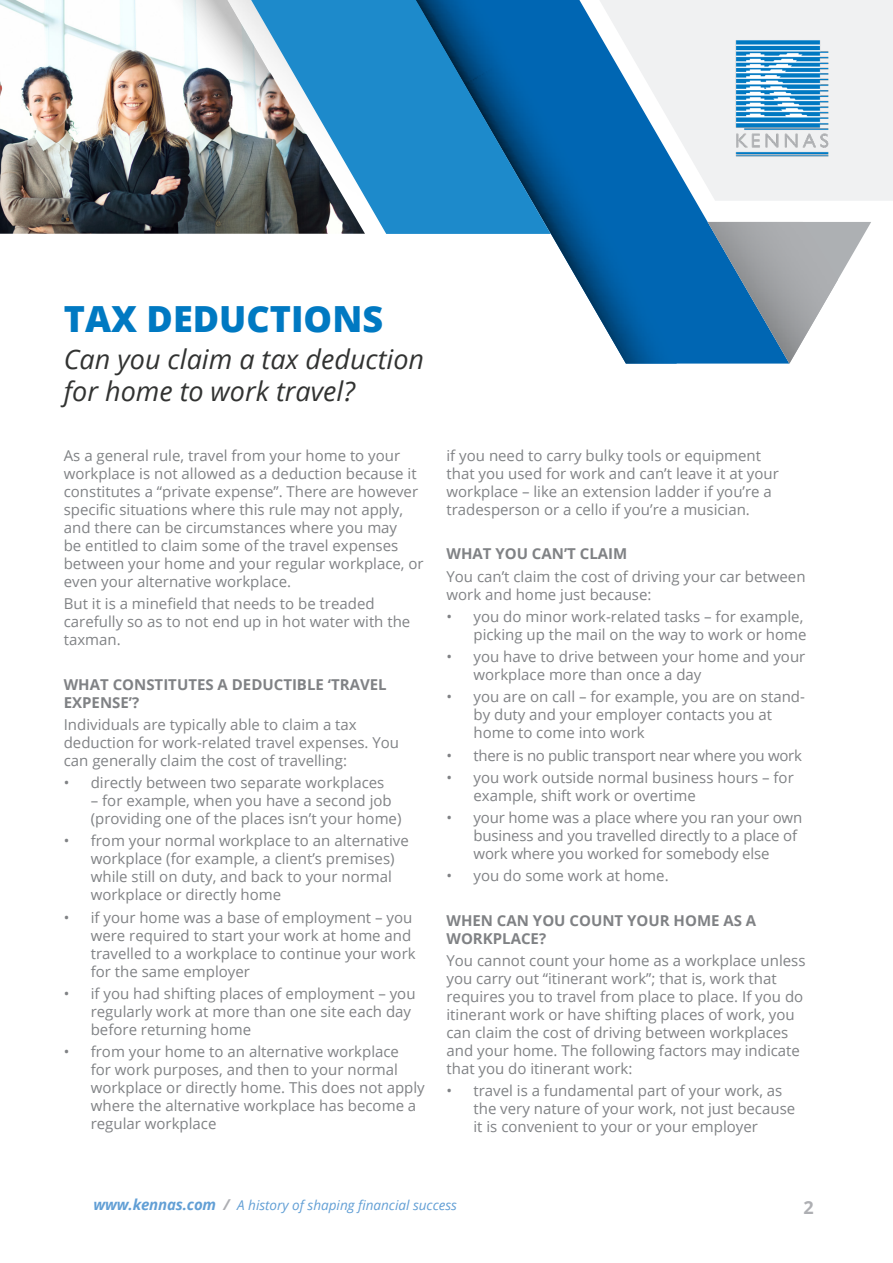
<style>
.page{position:relative;width:893px;height:1263px;background:#fff}
.page>*{position:absolute;margin:0;border:0;box-sizing:border-box;transform-origin:0 0}
.t1{font:800 36px "Open Sans";color:#0079c2}
.t2{font:italic 27px/32.4px "Open Sans";color:#323332}
.t3{font:700 18px "Open Sans";color:#aeafb3}
.Body_Copy{font:15px/18px "Open Sans";color:#808285}
.Body_Copy-2{font:700 15px/18px "Open Sans";color:#808285}
.Body_Copy-3{font:15px "Open Sans";letter-spacing:-.02em;color:#808285}
.t4{font:italic 13.5px "Open Sans";color:#629fd5}
.s1{font-weight:700;font-size:15px}
.s2{font-weight:700;font-size:15px;color:#aeafb3}
</style>
<div class="page">
<div style="left:789px;top:0;width:104px;height:201px;background:#f0f1f2"></div>
<svg style="left:677px;top:0;width:112px;height:364px;fill:#f0f1f2"></svg>
<div style="left:365px;top:0;width:43px;height:234px;background:#1d8acb"></div>
<svg style="left:838px;top:222px;width:33px;height:57px"></svg>
<img style="left:408px;top:0;width:269px;height:364px">
<img style="left:365px;top:211px;width:22px;height:22px">
<img style="left:708px;top:222px;width:130px;height:142px">
<img style="left:420px;top:7px;width:130px;height:225px">
<img style="left:735px;top:37px;width:95px;height:121px">
<img style="left:0;top:0;width:365px;height:234px">
<img style="left:161px;top:0;width:189px;height:211px">
<p class="t1" style="left:64px;top:292px;width:321px">TAX DEDUCTIONS</p>
<p class="t2" style="left:64px;top:342px;width:362px">Can you claim a tax deduction for home to work travel?</p>
<p class="Body_Copy" style="left:64px;top:446px;width:361px">As a general rule, travel from your home to your workplace is not allowed as a deduction because it constitutes a “private expense”. There are however specific situations where this rule may not apply, and there can be circumstances where you may<br>be entitled to claim some of the travel expenses between your home and your regular workplace, or even your alternative workplace.</p>
<p class="Body_Copy" style="left:64px;top:594px;width:348px">But it is a minefield that needs to be treaded carefully so as to not end up in hot water with the taxman.</p>
<p class="Body_Copy-2" style="left:64px;top:675px;width:324px">WHAT CONSTITUTES A DEDUCTIBLE ‘TRAVEL<br>EXPENSE’?</p>
<p class="Body_Copy" style="left:64px;top:715px;width:337px">Individuals are typically able to claim a tax deduction for work-related travel expenses. You can generally claim the cost of travelling:</p>
<p class="Body_Copy" style="left:64px;top:773px;width:322px">• directly between two separate workplaces</p>
<p class="Body_Copy" style="left:91px;top:791px;width:312px">– for example, when you have a second job (providing one of the places isn’t your home)</p>
<p class="Body_Copy" style="left:91px;top:831px;width:320px;text-indent:-27px">• from your normal workplace to an alternative workplace (for example, a client’s premises) while still on duty, and back to your normal workplace or directly home</p>
<p class="Body_Copy" style="left:91px;top:908px;width:326px;text-indent:-27px">• if your home was a base of employment – you were required to start your work at home and travelled to a workplace to continue your work for the same employer</p>
<p class="Body_Copy" style="left:91px;top:984px;width:326px;text-indent:-27px">• if you had shifting places of employment – you regularly work at more than one site each day before returning home</p>
<p class="Body_Copy" style="left:91px;top:1042px;width:335px;text-indent:-27px">• from your home to an alternative workplace<br>for work purposes, and then to your normal workplace or directly home. This does not apply where the alternative workplace has become a regular workplace</p>
<p class="Body_Copy" style="left:446px;top:446px;width:334px">if you need to carry bulky tools or equipment that you used for work and can’t leave it at your workplace – like an extension ladder if you’re a tradesperson or a cello if you’re a musician.</p>
<p class="Body_Copy-2" style="left:446px;top:544px;width:182px">WHAT YOU CAN’T CLAIM</p>
<p class="Body_Copy" style="left:446px;top:567px;width:361px">You can’t claim the cost of driving your car between work and home just because:</p>
<p class="Body_Copy" style="left:446px;top:607px;width:362px;text-align:right">• you do minor work-related tasks – for example, picking up the mail on the way to work or home</p>
<p class="Body_Copy" style="left:473px;top:647px;width:333px;text-indent:-27px">• you have to drive between your home and your workplace more than once a day</p>
<p class="Body_Copy" style="left:473px;top:687px;width:333px;text-indent:-27px">• you are on call – for example, you are on stand&shy;by duty and your employer contacts you at home to come into work</p>
<p class="Body_Copy-3" style="left:446px;top:745px;width:357px">• there is no public transport near where you work</p>
<p class="Body_Copy" style="left:473px;top:768px;width:322px;text-indent:-27px">• you work outside normal business hours – for example, shift work or overtime</p>
<p class="Body_Copy" style="left:473px;top:808px;width:330px;text-indent:-27px">• your home was a place where you ran your own business and you travelled directly to a place of work where you worked for somebody else</p>
<p class="Body_Copy" style="left:446px;top:866px;width:224px">• you do some work at home.</p>
<p class="Body_Copy-2" style="left:446px;top:911px;width:311px">WHEN CAN YOU COUNT YOUR HOME AS A<br>WORKPLACE?</p>
<p class="Body_Copy" style="left:446px;top:951px;width:361px">You cannot count your home as a workplace unless you carry out “itinerant work”; that is, work that requires you to travel from place to place. If you do itinerant work or have shifting places of work, you can claim the cost of driving between workplaces and your home. The following factors may indicate that you do itinerant work:</p>
<p class="Body_Copy" style="left:473px;top:1081px;width:323px;text-indent:-27px">• travel is a fundamental part of your work, as the very nature of your work, not just because it is convenient to your or your employer</p>
<p class="t4" style="left:94px;top:1196px;width:365px"><span class="s1">www.kennas.com</span> <span class="s2">/</span> A history of shaping financial success</p>
<p class="t3" style="left:804px;top:1195px;width:12px">2</p>
</div>
